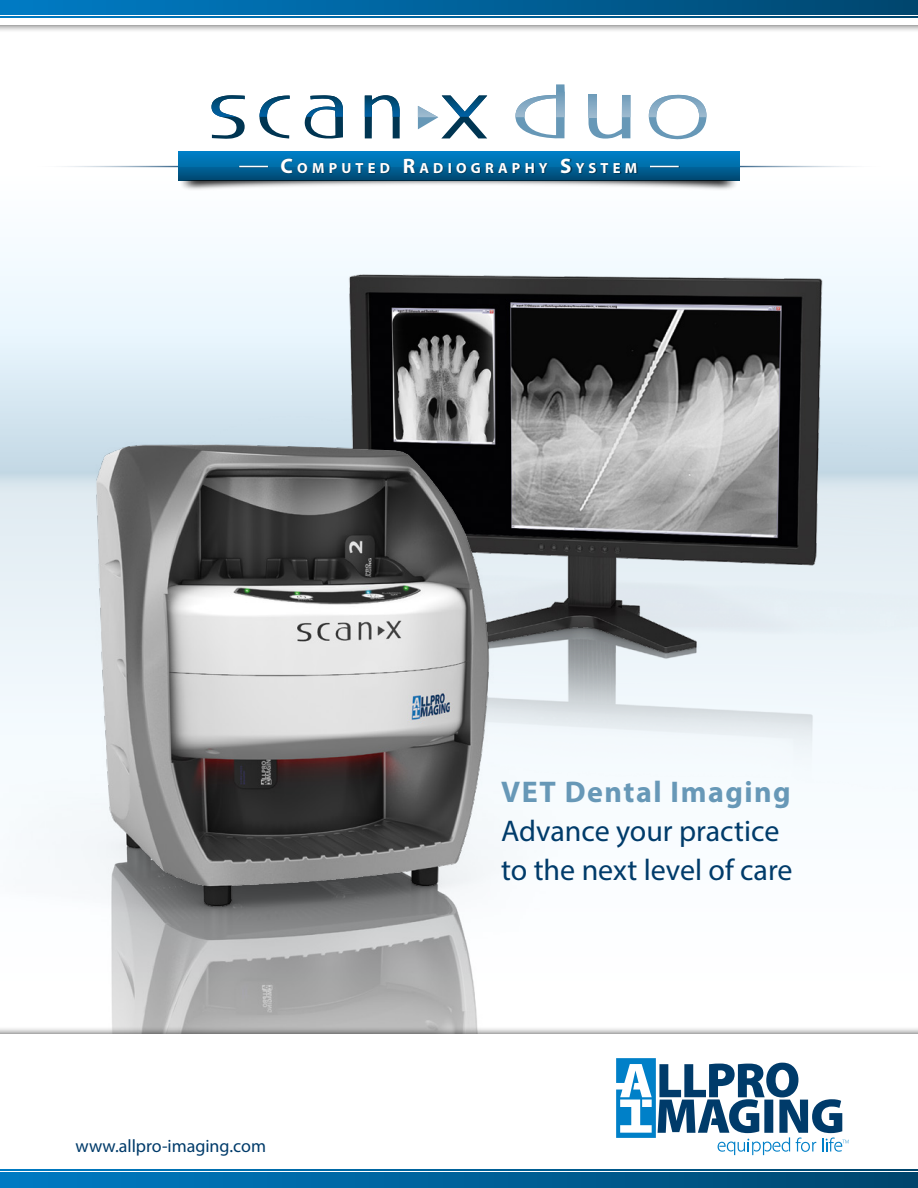
<style>
.page{position:relative;width:918px;height:1188px;background:#fff}
.page>*{position:absolute;margin:0;border:0;box-sizing:border-box;transform-origin:0 0}
.t1{font:30px/39px "Myriad Pro";color:#003b6a}
.t2{font:700 30px "Myriad Pro";letter-spacing:.05em;color:#6798b7}
.t3{font:18px "Myriad Pro";color:#003b6a}
.t4{font:700 14.7px "Myriad Pro";letter-spacing:.285em;color:#fff}
.s1{font-size:21px}
</style>
<div class="page">
<img style="left:0;top:94px;width:918px;height:663px">
<img style="left:271px;top:243px;width:576px;height:529px">
<img style="left:0;top:425px;width:786px;height:601px">
<div style="left:0;top:1026px;width:918px;height:162px;background:#000;opacity:.75"></div>
<div style="left:0;top:1034px;width:918px;height:154px;background:#fff"></div>
<hr style="left:27px;top:166px;width:864px;height:1px;background:#003b6a">
<svg style="left:178px;top:167px;width:562px;height:14px;background:#004973"></svg>
<svg style="left:178px;top:152px;width:562px;height:15px;background:#0078bc"></svg>
<img style="left:178px;top:181px;width:562px;height:9px">
<svg style="left:616px;top:1058px;width:233px;height:97px"></svg>
<div style="left:239px;top:159px;width:441px;height:16px;background:#000;opacity:.5"></div>
<svg style="left:239px;top:166px;width:29px;height:1px"></svg>
<svg style="left:650px;top:166px;width:29px;height:1px"></svg>
<svg style="left:515px;top:84px;width:50px;height:54px"></svg>
<svg style="left:589px;top:95px;width:41px;height:44px"></svg>
<svg style="left:649px;top:94px;width:57px;height:45px"></svg>
<img style="left:515px;top:92px;width:50px;height:25px">
<img style="left:622px;top:95px;width:8px;height:22px">
<img style="left:589px;top:95px;width:8px;height:22px">
<img style="left:649px;top:95px;width:57px;height:22px">
<svg style="left:259px;top:94px;width:31px;height:45px"></svg>
<svg style="left:304px;top:94px;width:39px;height:45px"></svg>
<svg style="left:365px;top:117px;width:35px;height:21px"></svg>
<svg style="left:418px;top:96px;width:69px;height:43px"></svg>
<svg style="left:212px;top:95px;width:33px;height:44px"></svg>
<img style="left:259px;top:96px;width:31px;height:21px">
<img style="left:311px;top:109px;width:24px;height:2px">
<img style="left:310px;top:96px;width:25px;height:13px">
<img style="left:365px;top:95px;width:35px;height:22px">
<img style="left:442px;top:96px;width:45px;height:21px">
<div style="left:0;top:0;width:918px;height:33px;background:#000;opacity:.75"></div>
<div style="left:0;top:0;width:918px;height:25px;background:#fff"></div>
<svg style="left:0;top:0;width:918px;height:14px;background:#00619a"></svg>
<svg style="left:0;top:1173px;width:918px;height:15px;background:#006099"></svg>
<svg style="left:0;top:16px;width:918px;height:2px;background:#00619a"></svg>
<svg style="left:0;top:1169px;width:918px;height:2px;background:#006099"></svg>
<p class="t4" style="left:281px;top:159px;width:358px"><span class="s1">C</span>OMPUTED <span class="s1">R</span>ADIOGRAPHY <span class="s1">S</span>YSTEM</p>
<p class="t3" style="left:76px;top:1135px;width:192px">www.allpro-imaging.com</p>
<p class="t2" style="left:501px;top:773px;width:291px">VET Dental Imaging</p>
<p class="t1" style="left:501px;top:811px;width:293px">Advance your practice to the next level of care</p>
</div>
